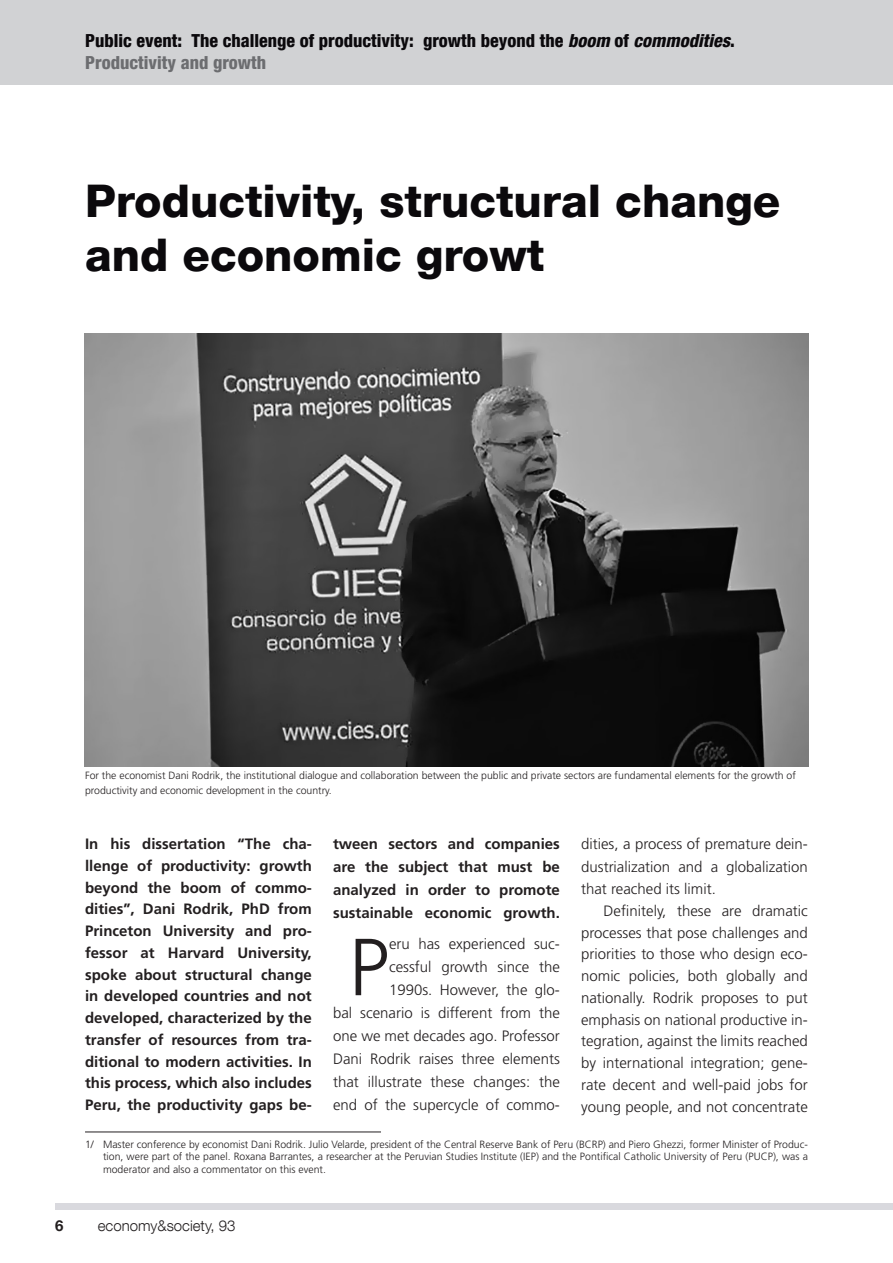
<style>
.page{position:relative;width:893px;height:1263px;background:#fff}
.page>*{position:absolute;margin:0;border:0;box-sizing:border-box;transform-origin:0 0}
.texto{font:300 80.7px "Frutiger LT Std";color:#231f20}
.t1{font:800 45px/54px "Helvetica Neue LT Com";color:#0b090c}
.t2{font:800 condensed 18px "Helvetica Neue LT Com";color:#0b090c}
.t3{font:800 condensed 18px "Helvetica Neue LT Com";color:#6c6d70}
.texto-2{font:300 15px/21.8px "Frutiger LT Std";color:#231f20;text-align:justify}
.t4{font:700 15px/21.8px "Frutiger LT Std";color:#231f20;text-align:justify}
.t5{font:300 15px "Helvetica Neue LT Com";color:#231f20}
.t6{font:700 15px "Helvetica Neue";color:#231f20}
.t7{font:300 10.5px/12.6px "Frutiger LT Std";color:#231f20}
.s1{font-style:italic}
</style>
<div class="page">
<div style="left:0;top:0;width:893px;height:85px;background:#d1d2d4"></div>
<div style="left:55px;top:1203px;width:838px;height:7px;background:#d9d9de"></div>
<img style="left:85px;top:334px;width:723px;height:432px">
<hr style="left:85px;top:1131px;width:296px;height:1px;background:#231f20">
<p class="t2" style="left:85px;top:30px;width:651px">Public event: The challenge of productivity: growth beyond the <span class="s1">boom</span> of <span class="s1">commodities</span>.</p>
<p class="t3" style="left:85px;top:51px;width:182px">Productivity and growth</p>
<p class="t1" style="left:85px;top:174px;width:697px">Productivity, structural change and economic growt</p>
<p class="t7" style="left:85px;top:768px;width:712px;line-height:15px">For the economist Dani Rodrik, the institutional dialogue and collaboration between the public and private sectors are fundamental elements for the growth of productivity and economic development in the country.</p>
<p class="texto-2" style="left:581px;top:833px;width:228px;line-height:22.5px">dities, a process of premature dein&shy;dustrialization and a globalization that reached its limit.</p>
<p class="texto-2" style="left:581px;top:900px;width:228px;text-indent:22px">Definitely, these are dramatic processes that pose challenges and priorities to those who design eco&shy;nomic policies, both globally and nationally. Rodrik proposes to put emphasis on national productive in&shy;tegration, against the limits reached by international integration; gene&shy;rate decent and well-paid jobs for young people, and not concentrate</p>
<p class="t7" style="left:103px;top:1138px;width:706px;text-align:justify;text-indent:-18px">1/ Master conference by economist Dani Rodrik. Julio Velarde, president of the Central Reserve Bank of Peru (BCRP) and Piero Ghezzi, former Minister of Produc&shy;tion, were part of the panel. Roxana Barrantes, a researcher at the Peruvian Studies Institute (IEP) and the Pontifical Catholic University of Peru (PUCP), was a moderator and also a commentator on this event.</p>
<p class="t4" style="left:85px;top:833px;width:228px">In his dissertation “The cha&shy;llenge of productivity: growth beyond the boom of commo&shy;dities”, Dani Rodrik, PhD from Princeton University and pro&shy;fessor at Harvard University, spoke about structural change in developed countries and not developed, characterized by the transfer of resources from tra&shy;ditional to modern activities. In this process, which also includes Peru, the productivity gaps be-</p>
<p class="t4" style="left:333px;top:832px;width:228px;line-height:23px">tween sectors and companies are the subject that must be analyzed in order to promote sustainable economic growth.</p>
<p class="texto-2" style="left:333px;top:933px;width:228px;line-height:23px;text-align:right">eru has experienced suc-<br>cessful growth since the<br>1990s. However, the glo-<br>bal scenario is different from the one we met decades ago. Professor<br>Dani Rodrik raises three elements that illustrate these changes: the end of the supercycle of commo-</p>
<p class="texto" style="left:349px;top:922px;width:42px">P</p>
<p class="t6" style="left:55px;top:1216px;width:10px">6</p>
<p class="t5" style="left:98px;top:1216px;width:139px">economy&amp;society, 93</p>
</div>
